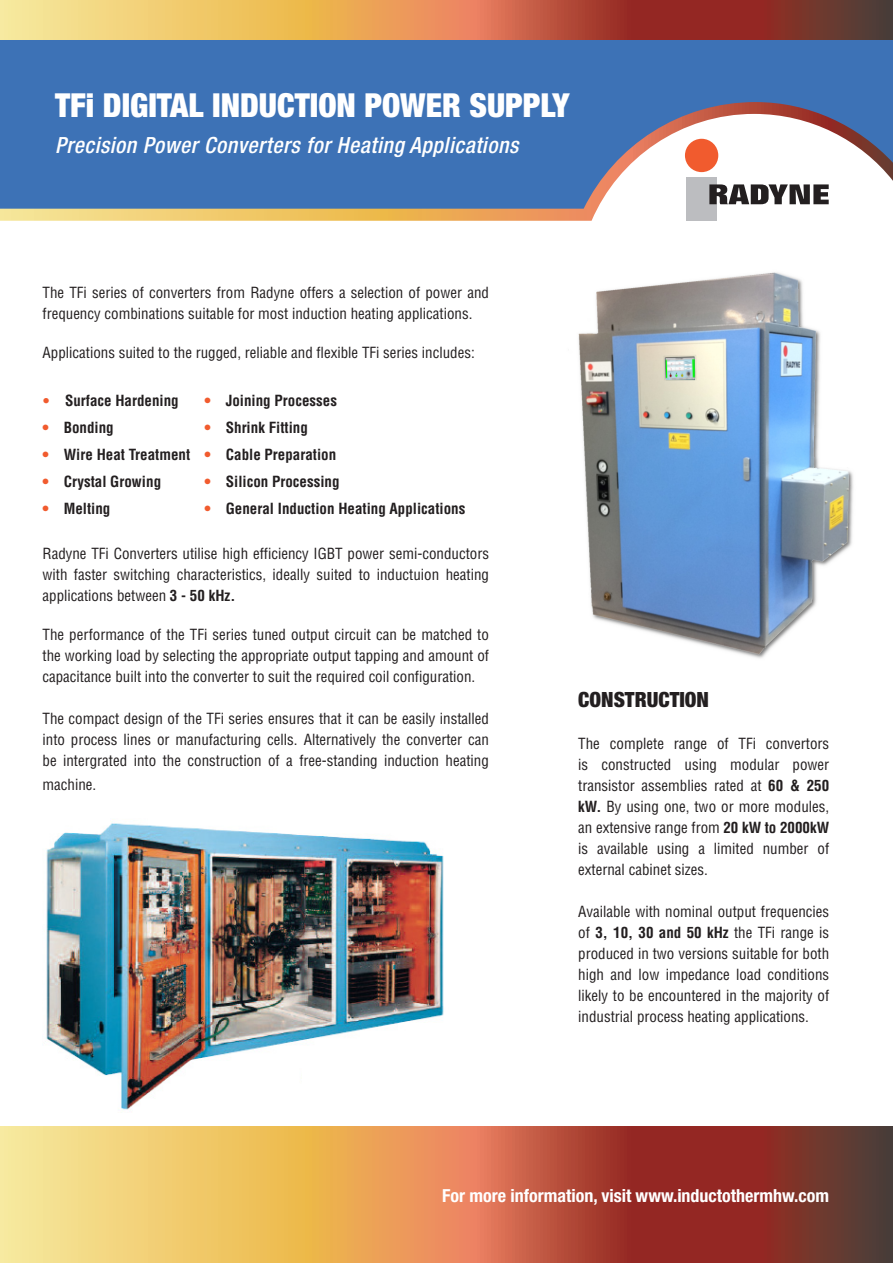
<style>
.page{position:relative;width:893px;height:1263px;background:#fff}
.page>*{position:absolute;margin:0;border:0;box-sizing:border-box;transform-origin:0 0}
.t1{font:900 condensed 33.15px "Helvetica Neue";color:#fff}
.t2{font:italic 500 condensed 22.35px "Helvetica Neue";letter-spacing:.025em;color:#fff}
.t3{font:900 condensed 21px "Helvetica Neue";color:#231f20}
.t4{font:700 condensed 18px "Helvetica Neue";color:#fff}
.t5{font:condensed 15px/21px "Helvetica";color:#231f20;text-align:justify}
.t6{font:700 condensed 15px "Helvetica";color:#231f20}
.s1{font-family:"Helvetica Neue";color:#f15b2e}
.s2{color:#f15b2e}
.s3{font-weight:700}
</style>
<div class="page">
<svg style="left:0;top:1127px;width:893px;height:136px;background:#c6814f"></svg>
<div style="left:0;top:40px;width:893px;height:169px;background:#3d72b6"></div>
<svg style="left:0;top:102px;width:893px;height:119px"></svg>
<svg style="left:0;top:0;width:893px;height:40px;background:#c6814f"></svg>
<div style="left:55px;top:83px;width:532px;height:97px;background:#3d72b6"></div>
<div style="left:685px;top:139px;width:33px;height:33px;background:#f15b2e;border-radius:50%"></div>
<div style="left:687px;top:177px;width:30px;height:43px;background:#bcbdc0"></div>
<svg style="left:709px;top:184px;width:120px;height:20px;background:#676465"></svg>
<img style="left:578px;top:272px;width:275px;height:386px">
<img style="left:665px;top:357px;width:30px;height:23px">
<img style="left:46px;top:823px;width:398px;height:287px">
<div style="left:302px;top:1066px;width:160px;height:21px;background:#fff"></div>
<p class="t1" style="left:55px;top:85px;width:516px">TFi DIGITAL INDUCTION POWER SUPPLY</p>
<p class="t2" style="left:55px;top:132px;width:465px">Precision Power Converters for Heating Applications</p>
<p class="t5" style="left:43px;top:282px;width:448px">The TFi series of converters from Radyne offers a selection of power and frequency combinations suitable for most induction heating applications.</p>
<p class="t5" style="left:43px;top:342px;width:434px">Applications suited to the rugged, reliable and flexible TFi series includes:</p>
<p class="t6" style="left:43px;top:391px;width:138px"><span class="s1">•</span> Surface Hardening</p>
<p class="t6" style="left:205px;top:391px;width:134px"><span class="s2">•</span> Joining Processes</p>
<p class="t6" style="left:43px;top:418px;width:73px"><span class="s2">•</span> Bonding</p>
<p class="t6" style="left:205px;top:418px;width:105px"><span class="s2">•</span> Shrink Fitting</p>
<p class="t6" style="left:43px;top:445px;width:295px"><span class="s2">•</span> Wire Heat Treatment <span class="s2">•</span> Cable Preparation</p>
<p class="t6" style="left:43px;top:472px;width:120px"><span class="s2">•</span> Crystal Growing</p>
<p class="t6" style="left:205px;top:472px;width:137px"><span class="s2">•</span> Silicon Processing</p>
<p class="t6" style="left:43px;top:499px;width:69px"><span class="s2">•</span> Melting</p>
<p class="t6" style="left:205px;top:499px;width:262px"><span class="s2">•</span> General Induction Heating Applications</p>
<p class="t5" style="left:43px;top:543px;width:448px">Radyne TFi Converters utilise high efficiency IGBT power semi-conductors with faster switching characteristics, ideally suited to inductuion heating applications between <span class="s3">3 - 50 kHz.</span></p>
<p class="t5" style="left:43px;top:624px;width:448px">The performance of the TFi series tuned output circuit can be matched to the working load by selecting the appropriate output tapping and amount of capacitance built into the converter to suit the required coil configuration.</p>
<p class="t5" style="left:43px;top:708px;width:448px">The compact design of the TFi series ensures that it can be easily installed into process lines or manufacturing cells. Alternatively the converter can be intergrated into the construction of a free-standing induction heating</p>
<p class="t5" style="left:43px;top:774px;width:55px">machine.</p>
<p class="t3" style="left:578px;top:686px;width:132px">CONSTRUCTION</p>
<p class="t5" style="left:578px;top:733px;width:252px">The complete range of TFi convertors is constructed using modular power</p>
<p class="t5" style="left:578px;top:775px;width:252px">transistor assemblies rated at <span class="s3">60 &amp; 250 kW.</span> By using one, two or more modules, an extensive range from <span class="s3">20 kW to 2000kW </span>is available using a limited number of</p>
<p class="t5" style="left:578px;top:859px;width:131px">external cabinet sizes.</p>
<p class="t5" style="left:578px;top:901px;width:252px">Available with nominal output frequencies of <span class="s3">3, 10, 30 and 50 kHz</span> the TFi range is produced in two versions suitable for both high and low impedance load conditions likely to be encountered in the majority of industrial process heating applications.</p>
<p class="t4" style="left:442px;top:1184px;width:388px">For more information, visit www.inductothermhw.com</p>
</div>
